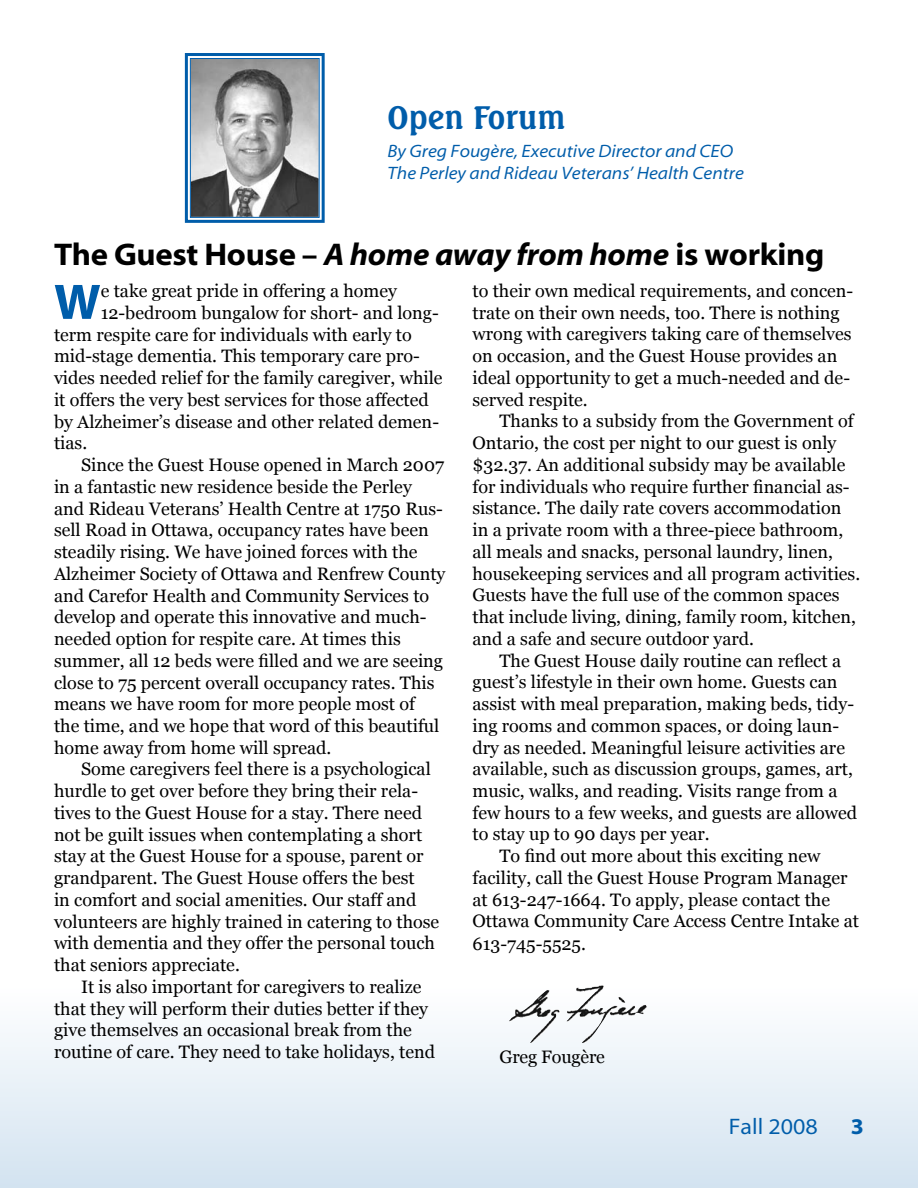
<style>
.page{position:relative;width:918px;height:1188px;background:#fff}
.page>*{position:absolute;margin:0;border:0;box-sizing:border-box;transform-origin:0 0}
.t1{font:700 50.25px "Corporate";color:#005daa}
.t2{font:700 31.5px "Corporate";letter-spacing:-.01em;color:#000}
.t3{font:700 31.5px "Seagull BT";color:#005daa}
.t4{font:22.5px "Corporate";color:#005daa}
.t5{font:700 22.5px "Corporate";color:#005daa}
.t6{font:18px/21.8px "Georgia";color:#000}
.t7{font:italic 18px/21.6px "Corporate";color:#005daa}
.s1{font-style:italic}
</style>
<div class="page">
<div style="left:0;top:986px;width:918px;height:202px;background:linear-gradient(to bottom,#fff,#d3e3f0)"></div>
<svg style="left:184px;top:53px;width:141px;height:170px;background:#92999f"></svg>
<div style="left:190px;top:58px;width:130px;height:160px;border:1px solid #005daa"></div>
<img style="left:509px;top:985px;width:138px;height:58px">
<h2 class="t3" style="left:388px;top:97px;width:179px">Open Forum</h2>
<p class="t7" style="left:388px;top:141px;width:358px">By Greg Fougère, Executive Director and CEO<br>The Perley and Rideau Veterans’ Health Centre</p>
<h2 class="t2" style="left:54px;top:238px;width:772px">The Guest House – <span class="s1">A home away from home</span> is working</h2>
<h1 class="t1" style="left:54px;top:276px;width:48px">W</h1>
<p class="t6" style="left:101px;top:280px;width:298px">e take great pride in offering a homey</p>
<p class="t6" style="left:101px;top:302px;width:340px">12-bedroom bungalow for short- and long-</p>
<p class="t6" style="left:54px;top:324px;width:359px">term respite care for individuals with early to</p>
<p class="t6" style="left:54px;top:346px;width:367px">mid-stage dementia. This temporary care pro-</p>
<p class="t6" style="left:54px;top:367px;width:390px">vides needed relief for the family caregiver, while</p>
<p class="t6" style="left:54px;top:389px;width:376px">it offers the very best services for those affected</p>
<p class="t6" style="left:54px;top:411px;width:387px">by Alzheimer’s disease and other related demen-</p>
<p class="t6" style="left:54px;top:433px;width:35px">tias.</p>
<p class="t6" style="left:81px;top:454px;width:365px">Since the Guest House opened in March 2007</p>
<p class="t6" style="left:54px;top:476px;width:359px">in a fantastic new residence beside the Perley</p>
<p class="t6" style="left:54px;top:498px;width:390px">and Rideau Veterans’ Health Centre at 1750 Rus-</p>
<p class="t6" style="left:54px;top:520px;width:376px">sell Road in Ottawa, occupancy rates have been</p>
<p class="t6" style="left:54px;top:541px;width:365px">steadily rising. We have joined forces with the</p>
<p class="t6" style="left:54px;top:563px;width:393px">Alzheimer Society of Ottawa and Renfrew County</p>
<p class="t6" style="left:54px;top:585px;width:377px">and Carefor Health and Community Services to</p>
<p class="t6" style="left:54px;top:607px;width:374px">develop and operate this innovative and much-</p>
<p class="t6" style="left:54px;top:628px;width:348px">needed option for respite care. At times this</p>
<p class="t6" style="left:54px;top:650px;width:391px">summer, all 12 beds were filled and we are seeing</p>
<p class="t6" style="left:54px;top:672px;width:382px">close to 75 percent overall occupancy rates. This</p>
<p class="t6" style="left:54px;top:694px;width:362px">means we have room for more people most of</p>
<p class="t6" style="left:54px;top:715px;width:387px">the time, and we hope that word of this beautiful</p>
<p class="t6" style="left:54px;top:737px;width:279px">home away from home will spread.</p>
<p class="t6" style="left:81px;top:759px;width:351px">Some caregivers feel there is a psychological</p>
<p class="t6" style="left:54px;top:781px;width:366px">hurdle to get over before they bring their rela-</p>
<p class="t6" style="left:54px;top:802px;width:370px">tives to the Guest House for a stay. There need</p>
<p class="t6" style="left:54px;top:824px;width:370px">not be guilt issues when contemplating a short</p>
<p class="t6" style="left:54px;top:846px;width:371px">stay at the Guest House for a spouse, parent or</p>
<p class="t6" style="left:54px;top:868px;width:362px">grandparent. The Guest House offers the best</p>
<p class="t6" style="left:54px;top:889px;width:364px">in comfort and social amenities. Our staff and</p>
<p class="t6" style="left:54px;top:911px;width:387px">volunteers are highly trained in catering to those</p>
<p class="t6" style="left:54px;top:933px;width:383px">with dementia and they offer the personal touch</p>
<p class="t6" style="left:54px;top:954px;width:187px">that seniors appreciate.</p>
<p class="t6" style="left:81px;top:976px;width:342px">It is also important for caregivers to realize</p>
<p class="t6" style="left:54px;top:998px;width:376px">that they will perform their duties better if they</p>
<p class="t6" style="left:54px;top:1020px;width:359px">give themselves an occasional break from the</p>
<p class="t6" style="left:54px;top:1041px;width:383px">routine of care. They need to take holidays, tend</p>
<p class="t6" style="left:473px;top:280px;width:382px">to their own medical requirements, and concen&shy;trate on their own needs, too. There is nothing wrong with caregivers taking care of themselves on occasion, and the Guest House provides an ideal opportunity to get a much-needed and de&shy;served respite.</p>
<p class="t6" style="left:473px;top:411px;width:389px;text-indent:27px">Thanks to a subsidy from the Government of Ontario, the cost per night to our guest is only $32.37. An additional subsidy may be available for individuals who require further financial as&shy;sistance. The daily rate covers accommodation in a private room with a three-piece bathroom, all meals and snacks, personal laundry, linen, housekeeping services and all program activities.<br>Guests have the full use of the common spaces that include living, dining, family room, kitchen, and a safe and secure outdoor yard.</p>
<p class="t6" style="left:500px;top:650px;width:343px">The Guest House daily routine can reflect a</p>
<p class="t6" style="left:473px;top:672px;width:366px">guest’s lifestyle in their own home. Guests can</p>
<p class="t6" style="left:473px;top:693px;width:383px">assist with meal preparation, making beds, tidy-</p>
<p class="t6" style="left:473px;top:715px;width:368px">ing rooms and common spaces, or doing laun-</p>
<p class="t6" style="left:473px;top:737px;width:374px">dry as needed. Meaningful leisure activities are</p>
<p class="t6" style="left:473px;top:759px;width:382px">available, such as discussion groups, games, art,</p>
<p class="t6" style="left:473px;top:780px;width:367px">music, walks, and reading. Visits range from a</p>
<p class="t6" style="left:473px;top:802px;width:386px">few hours to a few weeks, and guests are allowed</p>
<p class="t6" style="left:473px;top:824px;width:239px">to stay up to 90 days per year.</p>
<p class="t6" style="left:500px;top:846px;width:322px">To find out more about this exciting new</p>
<p class="t6" style="left:473px;top:867px;width:377px">facility, call the Guest House Program Manager</p>
<p class="t6" style="left:473px;top:889px;width:359px">at 613-247-1664. To apply, please contact the</p>
<p class="t6" style="left:473px;top:911px;width:388px">Ottawa Community Care Access Centre Intake at</p>
<p class="t6" style="left:473px;top:933px;width:115px">613-745-5525.</p>
<p class="t6" style="left:500px;top:1046px;width:107px">Greg Fougère</p>
<p class="t4" style="left:729px;top:1115px;width:91px">Fall 2008</p>
<p class="t5" style="left:851px;top:1115px;width:15px">3</p>
</div>
